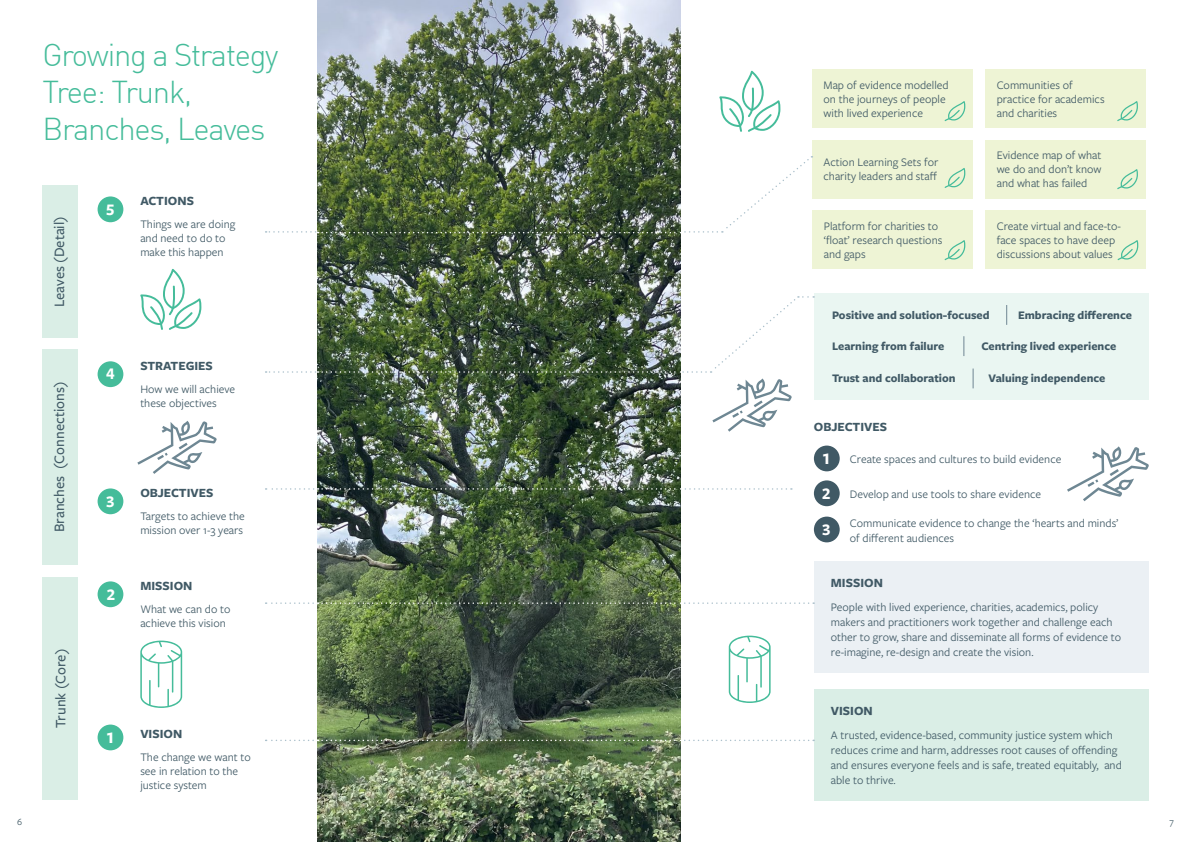
<style>
.page{position:relative;width:1191px;height:842px;background:#fff}
.page>*{position:absolute;margin:0;border:0;box-sizing:border-box;transform-origin:0 0}
.Page_heading{font:300 31px/37px "DINOT";letter-spacing:-.04em;color:#45bc9a}
.Sub-para_head{font:700 16.9px "Freight Sans Pro";color:#fff}
.body{font:500 15px "Freight Sans Pro";color:#405965}
.Sub-para_head-2{font:700 13px "Freight Sans Pro";color:#405965}
.body-2{font:12px/14px "Freight Sans Pro";color:#405965}
.body-3{font:700 12px "Freight Sans Pro";color:#405965}
.t1{font:10px "Freight Sans Pro";color:#405965}
</style>
<div class="page">
<div style="left:814px;top:561px;width:334px;height:112px;background:#ebf0f4"></div>
<div style="left:814px;top:689px;width:334px;height:112px;background:#daeee6"></div>
<div style="left:814px;top:293px;width:334px;height:107px;background:#eaf6f2"></div>
<div style="left:814px;top:446px;width:25px;height:25px;background:#405965;border-radius:50%"></div>
<div style="left:814px;top:480px;width:25px;height:26px;background:#405965;border-radius:50%"></div>
<div style="left:814px;top:517px;width:25px;height:25px;background:#405965;border-radius:50%"></div>
<div style="left:43px;top:577px;width:35px;height:222px;background:#daeee6"></div>
<div style="left:43px;top:349px;width:35px;height:216px;background:#daeee6"></div>
<div style="left:812px;top:210px;width:161px;height:59px;background:#eef4d5"></div>
<div style="left:985px;top:210px;width:161px;height:59px;background:#eef4d5"></div>
<div style="left:812px;top:69px;width:161px;height:59px;background:#eef4d5"></div>
<div style="left:812px;top:140px;width:161px;height:59px;background:#eef4d5"></div>
<div style="left:985px;top:69px;width:161px;height:59px;background:#eef4d5"></div>
<div style="left:985px;top:140px;width:161px;height:59px;background:#eef4d5"></div>
<div style="left:43px;top:185px;width:35px;height:153px;background:#daeee6"></div>
<div style="left:98px;top:724px;width:25px;height:26px;background:#45bc9a;border-radius:50%"></div>
<div style="left:98px;top:581px;width:25px;height:26px;background:#45bc9a;border-radius:50%"></div>
<div style="left:98px;top:488px;width:25px;height:26px;background:#45bc9a;border-radius:50%"></div>
<div style="left:98px;top:361px;width:25px;height:26px;background:#45bc9a;border-radius:50%"></div>
<div style="left:98px;top:196px;width:25px;height:26px;background:#45bc9a;border-radius:50%"></div>
<svg style="left:1006px;top:305px;width:1px;height:20px"></svg>
<svg style="left:963px;top:336px;width:1px;height:20px"></svg>
<svg style="left:972px;top:369px;width:1px;height:19px"></svg>
<img style="left:317px;top:0;width:363px;height:842px">
<svg style="left:266px;top:156px;width:546px;height:77px"></svg>
<svg style="left:266px;top:488px;width:526px;height:2px"></svg>
<svg style="left:266px;top:602px;width:548px;height:2px"></svg>
<svg style="left:266px;top:740px;width:548px;height:1px"></svg>
<svg style="left:944px;top:101px;width:21px;height:20px"></svg>
<svg style="left:944px;top:168px;width:21px;height:20px"></svg>
<svg style="left:944px;top:240px;width:21px;height:20px"></svg>
<svg style="left:1117px;top:240px;width:21px;height:20px"></svg>
<svg style="left:1117px;top:169px;width:21px;height:20px"></svg>
<svg style="left:1117px;top:101px;width:21px;height:20px"></svg>
<svg style="left:140px;top:269px;width:61px;height:61px"></svg>
<svg style="left:719px;top:71px;width:61px;height:61px"></svg>
<svg style="left:140px;top:641px;width:42px;height:67px"></svg>
<svg style="left:729px;top:636px;width:41px;height:67px"></svg>
<svg style="left:137px;top:421px;width:80px;height:53px"></svg>
<img style="left:266px;top:296px;width:548px;height:136px">
<svg style="left:1067px;top:446px;width:82px;height:55px"></svg>
<p class="Page_heading" style="left:43px;top:34px;width:237px">Growing a Strategy<br>Tree: Trunk,<br>Branches, Leaves</p>
<p class="body" style="left:49px;top:307px;width:93px;rotate:-90deg">Leaves (Detail)</p>
<p class="body" style="left:49px;top:532px;width:152px;rotate:-90deg">Branches (Connections)</p>
<p class="body" style="left:51px;top:728px;width:81px;rotate:-90deg">Trunk (Core)</p>
<p class="Sub-para_head" style="left:106px;top:197px;width:10px">5</p>
<p class="Sub-para_head-2" style="left:140px;top:192px;width:55px">ACTIONS</p>
<p class="body-2" style="left:140px;top:216px;width:97px">Things we are doing and need to do to make this happen</p>
<p class="Sub-para_head" style="left:106px;top:362px;width:10px">4</p>
<p class="Sub-para_head-2" style="left:140px;top:357px;width:74px">STRATEGIES</p>
<p class="body-2" style="left:140px;top:381px;width:96px">How we will achieve these objectives</p>
<p class="Sub-para_head" style="left:106px;top:489px;width:10px">3</p>
<p class="Sub-para_head" style="left:107px;top:582px;width:10px">2</p>
<p class="Sub-para_head-2" style="left:140px;top:484px;width:75px">OBJECTIVES</p>
<p class="body-2" style="left:140px;top:508px;width:106px">Targets to achieve the mission over 1-3 years</p>
<p class="Sub-para_head-2" style="left:140px;top:577px;width:54px">MISSION</p>
<p class="body-2" style="left:140px;top:601px;width:92px">What we can do to achieve this vision</p>
<p class="Sub-para_head" style="left:106px;top:725px;width:10px">1</p>
<p class="Sub-para_head-2" style="left:140px;top:725px;width:43px">VISION</p>
<p class="body-2" style="left:140px;top:749px;width:112px">The change we want to see in relation to the justice system</p>
<p class="body-2" style="left:823px;top:78px;width:127px">Map of evidence modelled on the journeys of people with lived experience</p>
<p class="body-2" style="left:823px;top:155px;width:116px">Action Learning Sets for charity leaders and staff</p>
<p class="body-2" style="left:996px;top:78px;width:109px">Communities of practice for academics and charities</p>
<p class="body-2" style="left:996px;top:148px;width:106px;text-align:justify">Evidence map of what we do and don’t know and what has failed</p>
<p class="body-2" style="left:823px;top:218px;width:120px">Platform for charities to ‘float’ research questions and gaps</p>
<p class="body-2" style="left:996px;top:218px;width:126px">Create virtual and face-to&shy;face spaces to have deep discussions about values</p>
<p class="body-3" style="left:832px;top:307px;width:159px">Positive and solution-focused</p>
<p class="body-3" style="left:1018px;top:306px;width:115px">Embracing difference</p>
<p class="body-3" style="left:832px;top:338px;width:114px">Learning from failure</p>
<p class="body-3" style="left:981px;top:338px;width:136px">Centring lived experience</p>
<p class="body-3" style="left:832px;top:370px;width:125px">Trust and collaboration</p>
<p class="body-3" style="left:988px;top:370px;width:118px">Valuing independence</p>
<p class="Sub-para_head-2" style="left:814px;top:418px;width:75px">OBJECTIVES</p>
<p class="Sub-para_head" style="left:822px;top:447px;width:10px">1</p>
<p class="body-2" style="left:850px;top:452px;width:213px">Create spaces and cultures to build evidence</p>
<p class="Sub-para_head" style="left:822px;top:481px;width:10px">2</p>
<p class="body-2" style="left:850px;top:487px;width:193px">Develop and use tools to share evidence</p>
<p class="Sub-para_head" style="left:822px;top:518px;width:10px">3</p>
<p class="body-2" style="left:850px;top:515px;width:270px;line-height:15px">Communicate evidence to change the ‘hearts and minds’ of different audiences</p>
<p class="Sub-para_head-2" style="left:831px;top:574px;width:54px">MISSION</p>
<p class="body-2" style="left:831px;top:599px;width:292px;line-height:15px">People with lived experience, charities, academics, policy makers and practitioners work together and challenge each other to grow, share and disseminate all forms of evidence to re-imagine, re-design and create the vision.</p>
<p class="Sub-para_head-2" style="left:831px;top:702px;width:43px">VISION</p>
<p class="body-2" style="left:831px;top:727px;width:292px;line-height:15px">A trusted, evidence-based, community justice system which reduces crime and harm, addresses root causes of offending and ensures everyone feels and is safe, treated equitably, and able to thrive.</p>
<p class="t1" style="left:17px;top:815px;width:7px">6</p>
<p class="t1" style="left:1169px;top:815px;width:6px">7</p>
</div>
